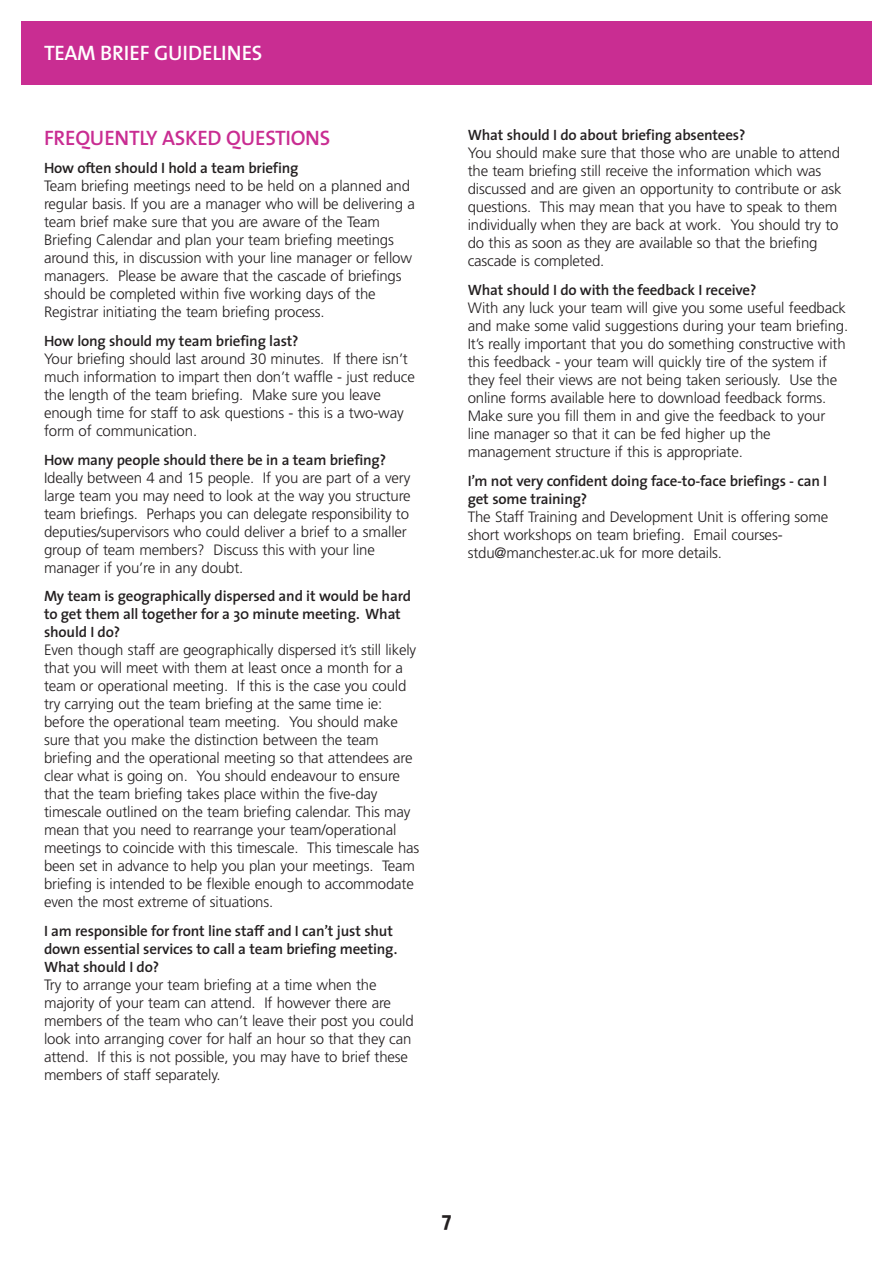
<style>
.page{position:relative;width:893px;height:1263px;background:#fff}
.page>*{position:absolute;margin:0;border:0;box-sizing:border-box;transform-origin:0 0}
.t1{font:600 21px "The Sans";letter-spacing:-.01em;color:#c92d92}
.t2{font:600 21px "The Sans";letter-spacing:-.01em;color:#fff}
.t3{font:700 21px "The Sans";color:#231f20}
.t4{font:300 15px/18px "Frutiger";letter-spacing:-.01em;color:#231f20}
.t5{font:600 15px/18px "The Sans";letter-spacing:-.01em;color:#231f20}
</style>
<div class="page">
<div style="left:21px;top:21px;width:851px;height:64px;background:#c92d92"></div>
<h1 class="t2" style="left:44px;top:44px;width:220px">TEAM BRIEF GUIDELINES</h1>
<h1 class="t1" style="left:44px;top:129px;width:288px">FREQUENTLY ASKED QUESTIONS</h1>
<p class="t5" style="left:44px;top:161px;width:256px">How often should I hold a team briefing</p>
<p class="t4" style="left:44px;top:178px;width:372px">Team briefing meetings need to be held on a planned and regular basis. If you are a manager who will be delivering a team brief make sure that you are aware of the Team Briefing Calendar and plan your team briefing meetings around this, in discussion with your line manager or fellow managers. Please be aware that the cascade of briefings should be completed within five working days of the Registrar initiating the team briefing process.</p>
<p class="t5" style="left:44px;top:333px;width:256px">How long should my team briefing last?</p>
<p class="t4" style="left:44px;top:351px;width:372px">Your briefing should last around 30 minutes. If there isn’t much information to impart then don’t waffle - just reduce the length of the team briefing. Make sure you leave enough time for staff to ask questions - this is a two-way form of communication.</p>
<p class="t5" style="left:44px;top:452px;width:344px">How many people should there be in a team briefing?</p>
<p class="t4" style="left:44px;top:470px;width:368px">Ideally between 4 and 15 people. If you are part of a very large team you may need to look at the way you structure team briefings. Perhaps you can delegate responsibility to deputies/supervisors who could deliver a brief to a smaller group of team members? Discuss this with your line manager if you’re in any doubt.</p>
<p class="t5" style="left:44px;top:589px;width:369px">My team is geographically dispersed and it would be hard to get them all together for a 30 minute meeting. What should I do?</p>
<p class="t4" style="left:44px;top:642px;width:377px">Even though staff are geographically dispersed it’s still likely that you will meet with them at least once a month for a team or operational meeting. If this is the case you could try carrying out the team briefing at the same time ie: before the operational team meeting. You should make sure that you make the distinction between the team briefing and the operational meeting so that attendees are clear what is going on. You should endeavour to ensure that the team briefing takes place within the five-day timescale outlined on the team briefing calendar. This may mean that you need to rearrange your team/operational meetings to coincide with this timescale. This timescale has been set in advance to help you plan your meetings. Team briefing is intended to be flexible enough to accommodate even the most extreme of situations.</p>
<p class="t5" style="left:44px;top:923px;width:355px">I am responsible for front line staff and I can’t just shut down essential services to call a team briefing meeting.<br>What should I do?</p>
<p class="t4" style="left:44px;top:977px;width:371px">Try to arrange your team briefing at a time when the majority of your team can attend. If however there are members of the team who can’t leave their post you could look into arranging cover for half an hour so that they can attend. If this is not possible, you may have to brief these members of staff separately.</p>
<p class="t5" style="left:468px;top:128px;width:279px">What should I do about briefing absentees?</p>
<p class="t4" style="left:468px;top:145px;width:375px">You should make sure that those who are unable to attend the team briefing still receive the information which was discussed and are given an opportunity to contribute or ask questions. This may mean that you have to speak to them individually when they are back at work. You should try to do this as soon as they are available so that the briefing cascade is completed.</p>
<p class="t5" style="left:468px;top:282px;width:290px">What should I do with the feedback I receive?</p>
<p class="t4" style="left:468px;top:300px;width:382px">With any luck your team will give you some useful feedback and make some valid suggestions during your team briefing.<br>It’s really important that you do something constructive with this feedback - your team will quickly tire of the system if they feel their views are not being taken seriously. Use the online forms available here to download feedback forms.<br>Make sure you fill them in and give the feedback to your line manager so that it can be fed higher up the management structure if this is appropriate.</p>
<p class="t5" style="left:468px;top:473px;width:361px">I’m not very confident doing face-to-face briefings - can I get some training?</p>
<p class="t4" style="left:468px;top:509px;width:362px">The Staff Training and Development Unit is offering some short workshops on team briefing. Email courses&shy;stdu@manchester.ac.uk for more details.</p>
<h1 class="t3" style="left:442px;top:1210px;width:11px">7</h1>
</div>
